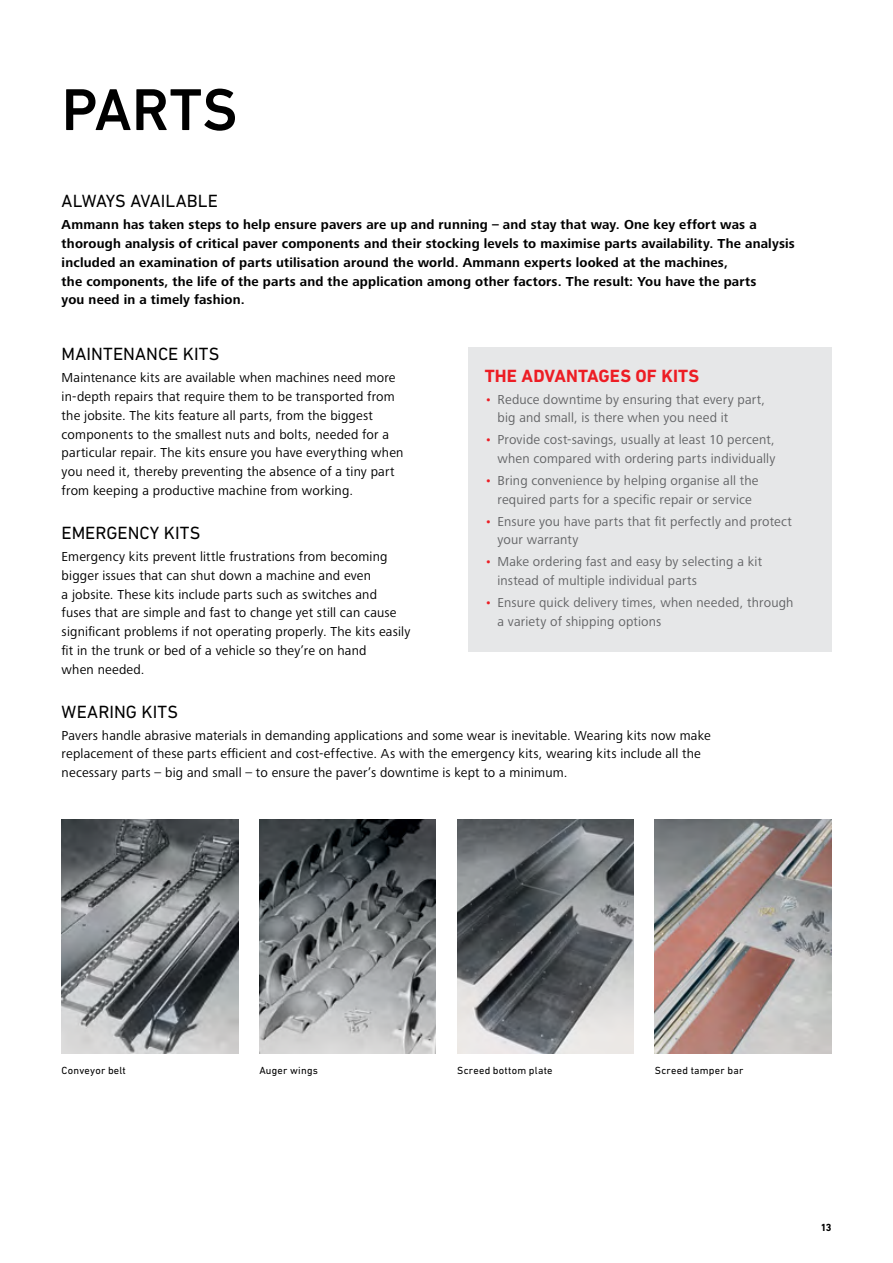
<style>
.page{position:relative;width:893px;height:1263px;background:#fff}
.page>*{position:absolute;margin:0;border:0;box-sizing:border-box;transform-origin:0 0}
.t1{font:500 60px "DIN Next LT Pro";color:#000}
.t2{font:18px "DIN Next LT Pro";letter-spacing:.01em;color:#000}
.t3{font:700 18px "DIN Next LT Pro";letter-spacing:.005em;color:#ed1d24}
.t4{font:13.5px/18.8px "Frutiger Next LTW1 G";letter-spacing:.015em;color:#000}
.t5{font:13.5px/18.8px "Frutiger Next LTW1 G";letter-spacing:.015em;color:#636466}
.t6{font:700 13.5px/18.8px "Frutiger Next LTW1 G";letter-spacing:.01em;color:#000}
.t7{font:10.5px "DIN Next LT Pro";letter-spacing:.02em;color:#000}
.t8{font:700 10.5px "DIN Next LT Pro";color:#000}
.s1{color:#ed1d24}
</style>
<div class="page">
<div style="left:468px;top:347px;width:363px;height:304px;background:#e6e7e8"></div>
<img style="left:62px;top:820px;width:176px;height:233px">
<img style="left:259px;top:820px;width:177px;height:233px">
<img style="left:655px;top:820px;width:176px;height:233px">
<img style="left:457px;top:820px;width:177px;height:233px">
<h1 class="t1" style="left:62px;top:75px;width:173px">PARTS</h1>
<h2 class="t2" style="left:62px;top:191px;width:158px">Always availab le</h2>
<p class="t6" style="left:62px;top:216px;width:735px">Ammann has taken steps to help ensure pavers are up and running – and stay that way. One key effort was a thorough analysis of critical paver components and their stocking levels to maximise parts availability. The analysis included an examination of parts utilisation around the world. Ammann experts looked at the machines,<br>the components, the life of the parts and the application among other factors. The result: You have the parts<br>you need in a timely fashion.</p>
<h2 class="t2" style="left:62px;top:344px;width:159px">maintenance kits</h2>
<p class="t4" style="left:62px;top:369px;width:343px">Maintenance kits are available when machines need more in-depth repairs that require them to be transported from the jobsite. The kits feature all parts, from the biggest components to the smallest nuts and bolts, needed for a particular repair. The kits ensure you have everything when you need it, thereby preventing the absence of a tiny part from keeping a productive machine from working.</p>
<h2 class="t2" style="left:62px;top:523px;width:140px">Em ergency kits</h2>
<p class="t4" style="left:62px;top:548px;width:350px">Emergency kits prevent little frustrations from becoming bigger issues that can shut down a machine and even<br>a jobsite. These kits include parts such as switches and<br>fuses that are simple and fast to change yet still can cause significant problems if not operating properly. The kits easily fit in the trunk or bed of a vehicle so they’re on hand<br>when needed.</p>
<h2 class="t2" style="left:62px;top:701px;width:118px">wearing kits</h2>
<p class="t4" style="left:62px;top:726px;width:650px">Pavers handle abrasive materials in demanding applications and some wear is inevitable. Wearing kits now make replacement of these parts efficient and cost-effective. As with the emergency kits, wearing kits include all the necessary parts – big and small – to ensure the paver’s downtime is kept to a minimum.</p>
<h2 class="t3" style="left:485px;top:365px;width:216px">THE ADVANTAGES OF KITS</h2>
<p class="t5" style="left:497px;top:390px;width:269px;text-indent:-13px"><span class="s1">•</span> Reduce downtime by ensuring that every part, big and small, is there when you need it</p>
<p class="t5" style="left:485px;top:431px;width:292px;text-align:right"><span class="s1">•</span> Provide cost-savings, usually at least 10 percent, when compared with ordering parts individually</p>
<p class="t5" style="left:485px;top:471px;width:275px;text-align:center"><span class="s1">•</span> Bring convenience by helping organise all the required parts for a specific repair or service</p>
<p class="t5" style="left:497px;top:512px;width:296px;text-indent:-13px"><span class="s1">•</span> Ensure you have parts that fit perfectly and protect your warranty</p>
<p class="t5" style="left:497px;top:553px;width:266px;text-indent:-13px"><span class="s1">•</span> Make ordering fast and easy by selecting a kit instead of multiple individual parts</p>
<p class="t5" style="left:497px;top:593px;width:298px;text-indent:-13px"><span class="s1">•</span> Ensure quick delivery times, when needed, through a variety of shipping options</p>
<p class="t7" style="left:62px;top:1064px;width:66px">Conveyor belt</p>
<p class="t7" style="left:259px;top:1064px;width:60px">Auger wings</p>
<p class="t7" style="left:457px;top:1064px;width:97px">Screed bottom plate</p>
<p class="t7" style="left:655px;top:1064px;width:90px">Screed tamper bar</p>
<p class="t8" style="left:821px;top:1221px;width:11px">13</p>
</div>
